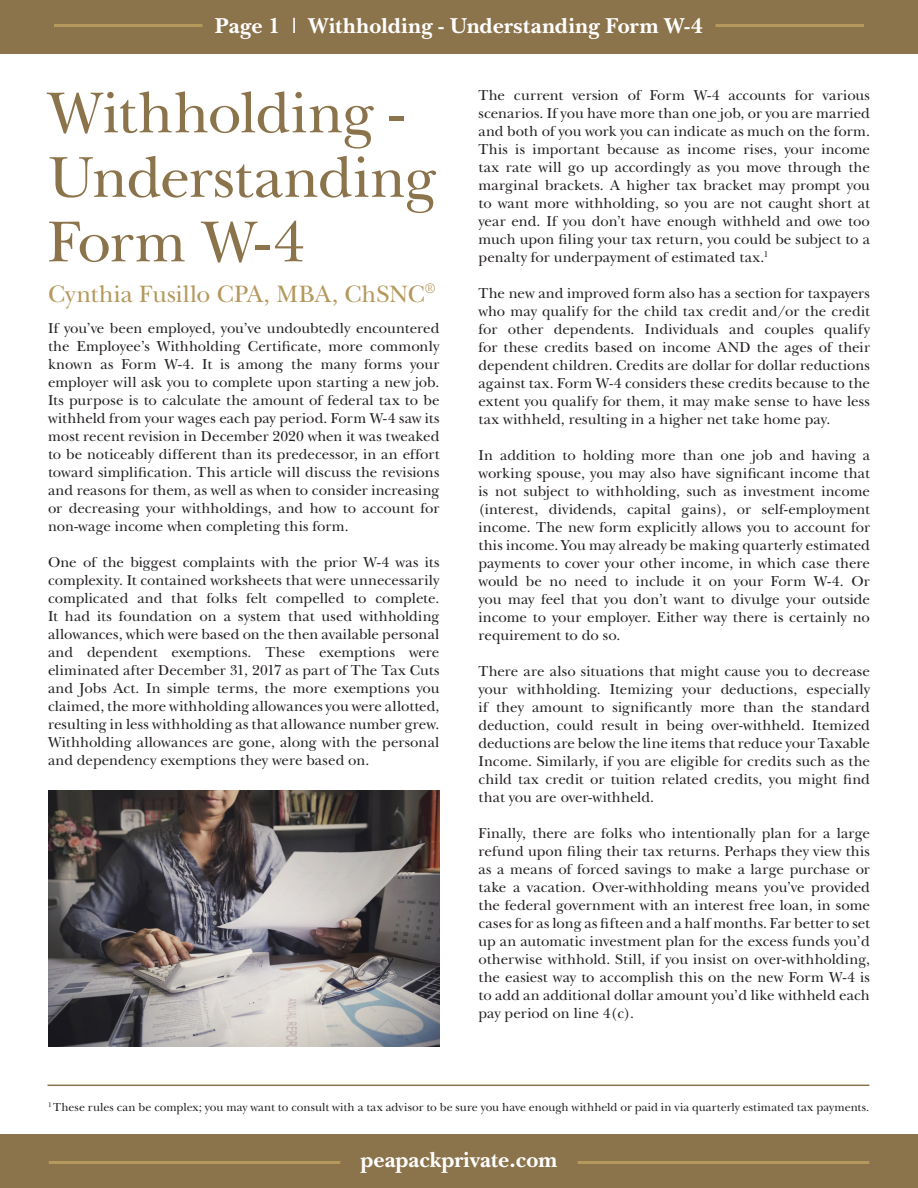
<style>
.page{position:relative;width:918px;height:1188px;background:#fff}
.page>*{position:absolute;margin:0;border:0;box-sizing:border-box;transform-origin:0 0}
.t1{font:60.15px/64.5px "New Baskerville";letter-spacing:-.02em;color:#8b734b}
.t2{font:24.75px "New Baskerville";letter-spacing:.005em;color:#b4985c}
.t3{font:700 22.5px "New Baskerville";color:#fff}
.t4{font:15px/18px "New Baskerville";letter-spacing:-.005em;color:#231f20;text-align:justify}
.t5{font:12px "New Baskerville";letter-spacing:.005em;color:#231f20}
</style>
<div class="page">
<div style="left:0;top:1134px;width:918px;height:54px;background:#8b734b"></div>
<hr style="left:49px;top:1161px;width:291px;height:3px;background:#b4985c">
<hr style="left:578px;top:1161px;width:291px;height:3px;background:#b4985c">
<div style="left:0;top:0;width:918px;height:54px;background:#8b734b"></div>
<hr style="left:716px;top:24px;width:148px;height:3px;background:#b4985c">
<hr style="left:54px;top:24px;width:148px;height:3px;background:#b4985c">
<hr style="left:48px;top:1085px;width:821px;height:1px;background:#8b734b">
<img style="left:48px;top:791px;width:392px;height:256px">
<h3 class="t3" style="left:215px;top:12px;width:490px">Page 1 | Withholding - Understanding Form W-4</h3>
<h1 class="t1" style="left:48px;top:81px;width:390px">Withholding -<br>Understanding<br>Form W-4</h1>
<h2 class="t2" style="left:48px;top:279px;width:389px">Cynthia Fusillo CPA, MBA, ChSNC<sup>®</sup></h2>
<p class="t4" style="left:48px;top:319px;width:393px">If you’ve been employed, you’ve undoubtedly encountered the Employee’s Withholding Certificate, more commonly known as Form W-4. It is among the many forms your employer will ask you to complete upon starting a new job.<br>Its purpose is to calculate the amount of federal tax to be withheld from your wages each pay period. Form W-4 saw its most recent revision in December 2020 when it was tweaked to be noticeably different than its predecessor, in an effort toward simplification. This article will discuss the revisions and reasons for them, as well as when to consider increasing or decreasing your withholdings, and how to account for non-wage income when completing this form.</p>
<p class="t4" style="left:48px;top:553px;width:393px">One of the biggest complaints with the prior W-4 was its complexity. It contained worksheets that were unnecessarily complicated and that folks felt compelled to complete.<br>It had its foundation on a system that used withholding allowances, which were based on the then available personal and dependent exemptions. These exemptions were eliminated after December 31, 2017 as part of The Tax Cuts and Jobs Act. In simple terms, the more exemptions you claimed, the more withholding allowances you were allotted, resulting in less withholding as that allowance number grew.<br>Withholding allowances are gone, along with the personal and dependency exemptions they were based on.</p>
<p class="t4" style="left:478px;top:86px;width:393px">The current version of Form W-4 accounts for various scenarios. If you have more than one job, or you are married and both of you work you can indicate as much on the form.<br>This is important because as income rises, your income tax rate will go up accordingly as you move through the marginal brackets. A higher tax bracket may prompt you to want more withholding, so you are not caught short at year end. If you don’t have enough withheld and owe too much upon filing your tax return, you could be subject to a penalty for underpayment of estimated tax.<sup>1</sup></p>
<p class="t4" style="left:479px;top:284px;width:393px">The new and improved form also has a section for taxpayers who may qualify for the child tax credit and/or the credit for other dependents. Individuals and couples qualify for these credits based on income AND the ages of their dependent children. Credits are dollar for dollar reductions against tax. Form W-4 considers these credits because to the extent you qualify for them, it may make sense to have less tax withheld, resulting in a higher net take home pay.</p>
<p class="t4" style="left:479px;top:446px;width:393px">In addition to holding more than one job and having a working spouse, you may also have significant income that is not subject to withholding, such as investment income (interest, dividends, capital gains), or self-employment income. The new form explicitly allows you to account for this income. You may already be making quarterly estimated payments to cover your other income, in which case there would be no need to include it on your Form W-4. Or you may feel that you don’t want to divulge your outside income to your employer. Either way there is certainly no requirement to do so.</p>
<p class="t4" style="left:479px;top:662px;width:393px">There are also situations that might cause you to decrease your withholding. Itemizing your deductions, especially if they amount to significantly more than the standard deduction, could result in being over-withheld. Itemized deductions are below the line items that reduce your Taxable Income. Similarly, if you are eligible for credits such as the child tax credit or tuition related credits, you might find that you are over-withheld.</p>
<p class="t4" style="left:479px;top:824px;width:393px">Finally, there are folks who intentionally plan for a large refund upon filing their tax returns. Perhaps they view this as a means of forced savings to make a large purchase or take a vacation. Over-withholding means you’ve provided the federal government with an interest free loan, in some cases for as long as fifteen and a half months. Far better to set up an automatic investment plan for the excess funds you’d otherwise withhold. Still, if you insist on over-withholding, the easiest way to accomplish this on the new Form W-4 is to add an additional dollar amount you’d like withheld each pay period on line 4(c).</p>
<p class="t5" style="left:48px;top:1100px;width:823px"><sup>1</sup> These rules can be complex; you may want to consult with a tax advisor to be sure you have enough withheld or paid in via quarterly estimated tax payments.</p>
<h3 class="t3" style="left:360px;top:1147px;width:199px">peapackprivate.com</h3>
</div>
